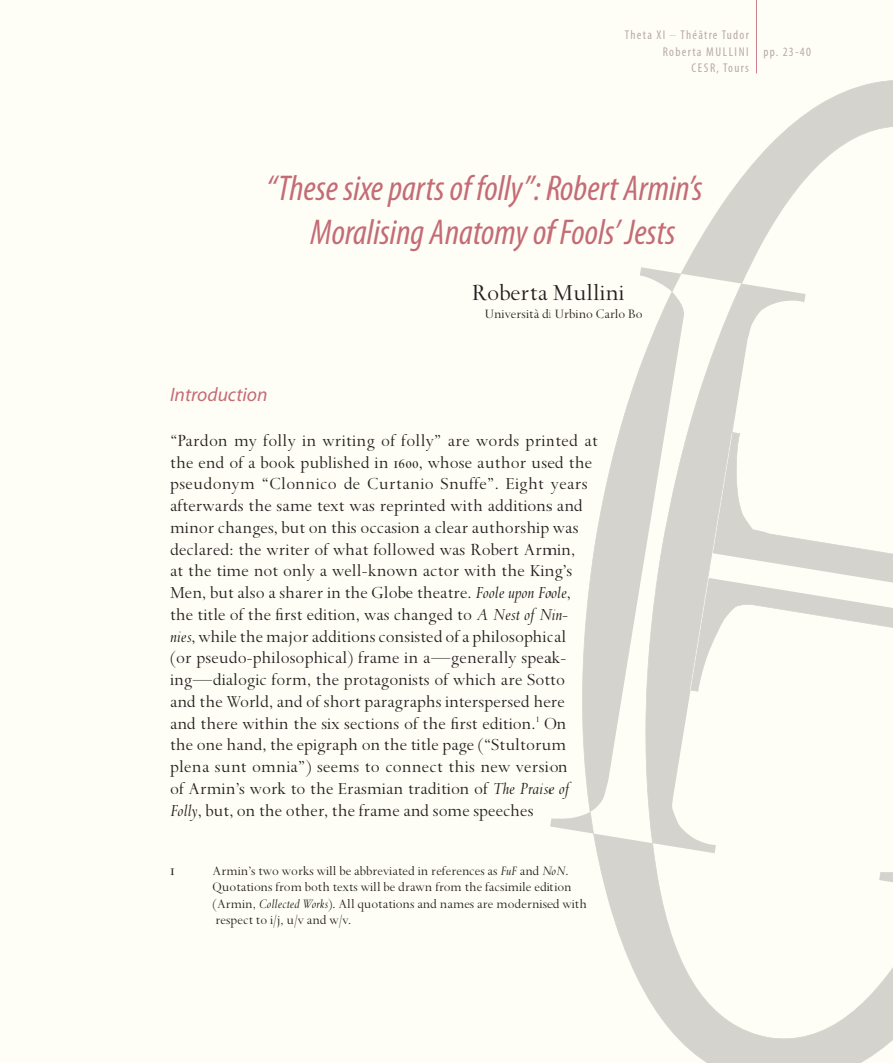
<style>
.page{position:relative;width:893px;height:1063px;background:#fffef6}
.page>*{position:absolute;margin:0;border:0;box-sizing:border-box;transform-origin:0 0}
.t1{font:italic condensed 36px/43.2px "Myriad Pro";color:#c46c76;text-align:center}
.t2{font:25.5px "Spectrum";color:#231f20}
.t3{font:italic 19.5px "Myriad Pro";color:#c46c76}
.t4{font:18.75px/21.8px "Spectrum";color:#231f20}
.t5{font:18px "Spectrum MT SC";color:#231f20}
.t6{font:14.25px/16.5px "Spectrum";color:#231f20}
.t7{font:condensed 12.75px/16.5px "Myriad Pro";letter-spacing:.1em;color:#baaaa5;text-align:right}
.s1{font-family:"Spectrum";font-stretch:normal}
.s2{font-family:"Spectrum MT SC"}
.s3{font-style:italic}
</style>
<div class="page">
<hr style="left:756px;top:0;width:1px;height:73px;background:#c46c76">
<svg style="left:580px;top:80px;width:313px;height:983px"></svg>
<svg style="left:645px;top:119px;width:248px;height:927px"></svg>
<svg style="left:689px;top:432px;width:204px;height:301px"></svg>
<p class="t7" style="left:625px;top:27px;width:125px">Theta XI <span class="s1">–</span> Théâtre Tudor<br>Roberta Mulli ni<br>cesr , Tours</p>
<p class="t7" style="left:763px;top:43px;width:49px">pp. 23-40</p>
<h1 class="t1" style="left:266px;top:166px;width:437px">“These sixe parts of folly”: Robert Armin’s<br>Moralising Anatomy of Fools’ Jests</h1>
<h2 class="t2" style="left:471px;top:279px;width:155px">Roberta Mullini</h2>
<p class="t6" style="left:485px;top:306px;width:159px">Università di Urbino Carlo Bo</p>
<p class="t3" style="left:170px;top:382px;width:99px">Introduction</p>
<p class="t4" style="left:170px;top:430px;width:429px">“Pardon my folly in writing of folly” are words printed at the end of a book published in <span class="s2">1600</span>, whose author used the pseudonym “Clonnico de Curtanio Snuffe”. Eight years afterwards the same text was reprinted with additions and minor changes, but on this occasion a clear authorship was declared: the writer of what followed was Robert Armin,<br>at the time not only a well-known actor with the King’s Men, but also a sharer in the Globe theatre. <span class="s3">Foole upon Foole</span>, the title of the first edition, was changed to <span class="s3">A Nest of Nin&shy;nies</span>, while the major additions consisted of a philosophical<br>(or pseudo-philosophical) frame in a—generally speak&shy;ing—dialogic form, the protagonists of which are Sotto<br>and the World, and of short paragraphs interspersed here<br>and there within the six sections of the first edition.<sup>1</sup> On<br>the one hand, the epigraph on the title page (“Stultorum plena sunt omnia”) seems to connect this new version<br>of Armin’s work to the Erasmian tradition of <span class="s3">The Praise of Folly</span>, but, on the other, the frame and some speeches</p>
<p class="t5" style="left:170px;top:861px;width:6px">1</p>
<p class="t6" style="left:213px;top:863px;width:376px">Armin’s two works will be abbreviated in references as <span class="s3">FuF</span> and <span class="s3">NoN</span>.<br>Quotations from both texts will be drawn from the facsimile edition (Armin, <span class="s3">Collected Works</span>). All quotations and names are modernised with respect to i/j, u/v and w/v.</p>
</div>
